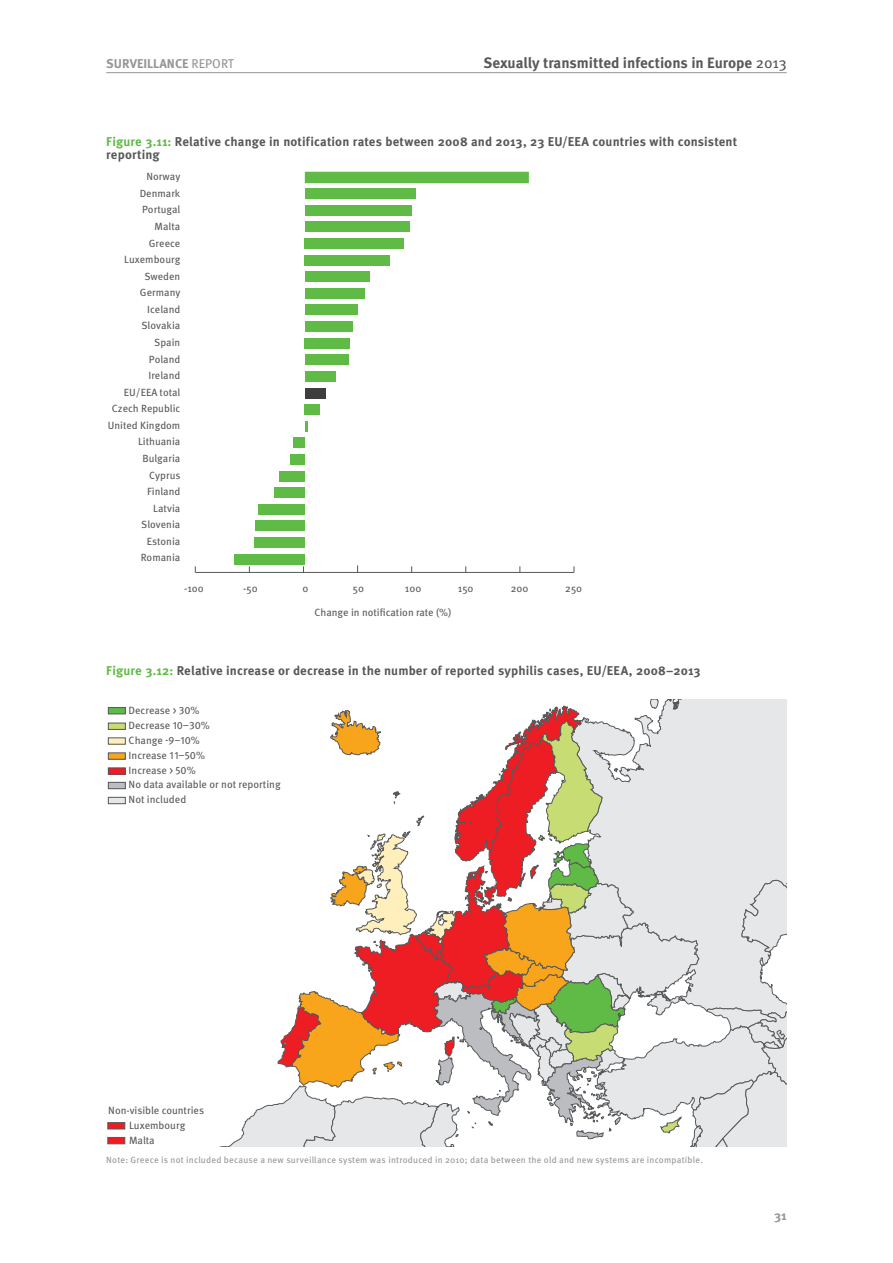
<style>
.page{position:relative;width:893px;height:1263px;background:#fff}
.page>*{position:absolute;margin:0;border:0;box-sizing:border-box;transform-origin:0 0}
.t1{font:700 15px "Meta Pro";color:#57585a}
.Figure_title{font:700 12.75px/13.5px "Meta Pro";letter-spacing:.01em;color:#57585a}
.t2{font:700 12.75px "Meta Pro";color:#939598}
.t3{font:10.5px/15px "Meta Pro";color:#57585a}
.Footnote_tables{font:9px "Meta Pro";letter-spacing:.02em;color:#939598}
.s1{font-weight:400}
.s2{color:#60bb46}
</style>
<div class="page">
<hr style="left:106px;top:72px;width:681px;height:1px;background:#939598">
<svg style="left:107px;top:703px;width:680px;height:444px"></svg>
<div style="left:108px;top:782px;width:17px;height:7px;background:#bcbdc0"></div>
<div style="left:108px;top:782px;width:18px;height:7px;border:1px solid #57585a"></div>
<div style="left:108px;top:797px;width:17px;height:7px;background:#e6e7e9"></div>
<div style="left:108px;top:797px;width:18px;height:7px;border:1px solid #57585a"></div>
<div style="left:108px;top:707px;width:17px;height:7px;background:#60bb46"></div>
<div style="left:108px;top:707px;width:18px;height:7px;border:1px solid #57585a"></div>
<div style="left:108px;top:723px;width:17px;height:6px;background:#c7dc72"></div>
<div style="left:108px;top:723px;width:18px;height:7px;border:1px solid #57585a"></div>
<div style="left:108px;top:738px;width:17px;height:6px;background:#feefbc"></div>
<div style="left:108px;top:753px;width:17px;height:6px;background:#f9a51b"></div>
<div style="left:108px;top:768px;width:17px;height:6px;background:#ee1d23"></div>
<svg style="left:305px;top:421px;width:3px;height:11px"></svg>
<div style="left:305px;top:388px;width:20px;height:10px;background:#3e3e3f"></div>
<div style="left:305px;top:371px;width:31px;height:11px;background:#60bb46"></div>
<div style="left:305px;top:354px;width:44px;height:11px;background:#60bb46"></div>
<div style="left:305px;top:238px;width:99px;height:11px;background:#60bb46"></div>
<div style="left:234px;top:554px;width:71px;height:10px;background:#60bb46"></div>
<div style="left:255px;top:537px;width:50px;height:11px;background:#60bb46"></div>
<div style="left:255px;top:521px;width:50px;height:10px;background:#60bb46"></div>
<div style="left:259px;top:504px;width:46px;height:10px;background:#60bb46"></div>
<div style="left:274px;top:487px;width:31px;height:11px;background:#60bb46"></div>
<div style="left:280px;top:471px;width:25px;height:10px;background:#60bb46"></div>
<div style="left:290px;top:454px;width:15px;height:11px;background:#60bb46"></div>
<div style="left:293px;top:437px;width:12px;height:11px;background:#60bb46"></div>
<div style="left:305px;top:404px;width:15px;height:11px;background:#60bb46"></div>
<div style="left:305px;top:338px;width:45px;height:11px;background:#60bb46"></div>
<div style="left:305px;top:321px;width:48px;height:11px;background:#60bb46"></div>
<div style="left:305px;top:305px;width:53px;height:10px;background:#60bb46"></div>
<div style="left:305px;top:288px;width:60px;height:11px;background:#60bb46"></div>
<div style="left:305px;top:271px;width:65px;height:11px;background:#60bb46"></div>
<div style="left:305px;top:255px;width:85px;height:10px;background:#60bb46"></div>
<div style="left:305px;top:222px;width:104px;height:10px;background:#60bb46"></div>
<div style="left:305px;top:205px;width:107px;height:11px;background:#60bb46"></div>
<div style="left:305px;top:188px;width:111px;height:11px;background:#60bb46"></div>
<div style="left:305px;top:172px;width:224px;height:11px;background:#60bb46"></div>
<hr style="left:195px;top:572px;width:379px;height:1px;background:#57585a">
<p class="t2" style="left:106px;top:56px;width:129px">SURVEILLANCE <span class="s1">REPORT</span></p>
<h1 class="t1" style="left:484px;top:53px;width:305px">Sexually transmitted infections in Europe <span class="s1">2013</span></h1>
<p class="Figure_title" style="left:106px;top:135px;width:632px"><span class="s2">Figure 3.11:</span> Relative change in notification rates between 2008 and 2013, 23 EU/EEA countries with consistent reporting</p>
<p class="t3" style="left:147px;top:169px;width:35px">Norway</p>
<p class="t3" style="left:140px;top:186px;width:42px">Denmark</p>
<p class="t3" style="left:142px;top:203px;width:40px">Portugal</p>
<p class="t3" style="left:155px;top:219px;width:27px">Malta</p>
<p class="t3" style="left:149px;top:236px;width:33px">Greece</p>
<p class="t3" style="left:124px;top:252px;width:58px">Luxembourg</p>
<p class="t3" style="left:144px;top:269px;width:37px">Sweden</p>
<p class="t3" style="left:140px;top:285px;width:42px">Germany</p>
<p class="t3" style="left:147px;top:302px;width:35px">Iceland</p>
<p class="t3" style="left:141px;top:319px;width:40px">Slovakia</p>
<p class="t3" style="left:154px;top:335px;width:28px">Spain</p>
<p class="t3" style="left:149px;top:352px;width:33px">Poland</p>
<p class="t3" style="left:148px;top:368px;width:33px">Ireland</p>
<p class="t3" style="left:124px;top:385px;width:58px">EU/EEA total</p>
<p class="t3" style="left:112px;top:401px;width:70px">Czech Republic</p>
<p class="t3" style="left:108px;top:418px;width:74px">United Kingdom</p>
<p class="t3" style="left:138px;top:435px;width:44px">Lithuania</p>
<p class="t3" style="left:142px;top:451px;width:39px">Bulgaria</p>
<p class="t3" style="left:149px;top:468px;width:33px">Cyprus</p>
<p class="t3" style="left:147px;top:484px;width:35px">Finland</p>
<p class="t3" style="left:153px;top:501px;width:29px">Latvia</p>
<p class="t3" style="left:141px;top:517px;width:41px">Slovenia</p>
<p class="t3" style="left:147px;top:534px;width:35px">Estonia</p>
<p class="t3" style="left:141px;top:551px;width:41px">Romania</p>
<p class="t3" style="left:184px;top:581px;width:21px">-100</p>
<p class="t3" style="left:243px;top:581px;width:16px">-50</p>
<p class="t3" style="left:303px;top:581px;width:7px">0</p>
<p class="t3" style="left:353px;top:581px;width:13px">50</p>
<p class="t3" style="left:405px;top:581px;width:18px">100</p>
<p class="t3" style="left:458px;top:581px;width:17px">150</p>
<p class="t3" style="left:511px;top:581px;width:19px">200</p>
<p class="t3" style="left:565px;top:581px;width:18px">250</p>
<p class="t3" style="left:314px;top:605px;width:139px">Change in notification rate (%)</p>
<p class="Figure_title" style="left:106px;top:664px;width:596px"><span class="s2">Figure 3.12:</span> Relative increase or decrease in the number of reported syphilis cases, EU/EEA, 2008–2013</p>
<p class="t3" style="left:129px;top:703px;width:83px;line-height:15.5px">Decrease &gt; 30%<br>Decrease 10–30%</p>
<p class="t3" style="left:129px;top:748px;width:78px">Increase 11–50%<br>Increase &gt; 50%</p>
<p class="t3" style="left:129px;top:733px;width:73px">Change -9–10%</p>
<p class="t3" style="left:129px;top:777px;width:154px">No data available or not reporting<br>Not included</p>
<p class="t3" style="left:108px;top:1103px;width:97px">Non-visible countries</p>
<p class="t3" style="left:129px;top:1119px;width:58px">Luxembourg<br>Malta</p>
<p class="Footnote_tables" style="left:106px;top:1155px;width:598px">Note: Greece is not included because a new surveillance system was introduced in 2010; data between the old and new systems are incompatible.</p>
<p class="t2" style="left:774px;top:1208px;width:14px">31</p>
</div>
